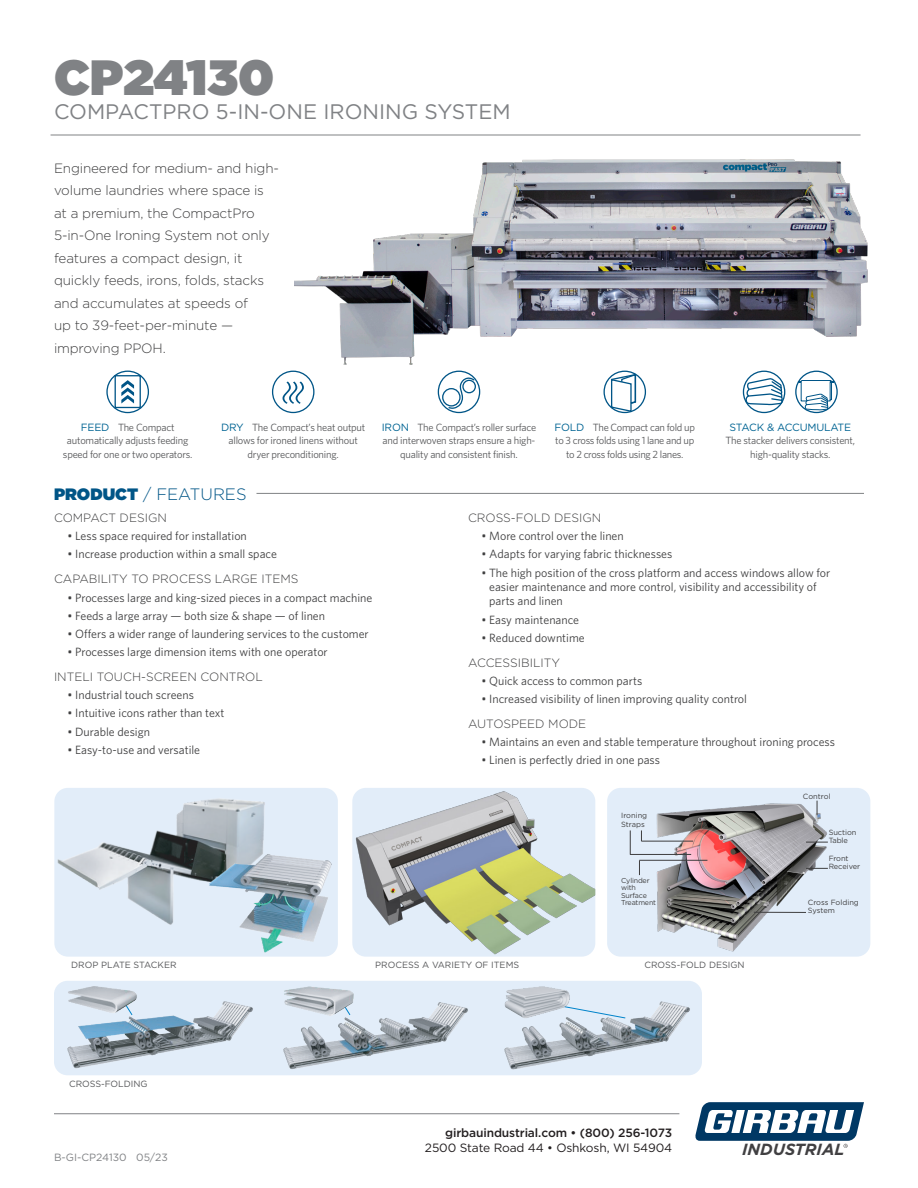
<style>
.page{position:relative;width:918px;height:1188px;background:#fff}
.page>*{position:absolute;margin:0;border:0;box-sizing:border-box;transform-origin:0 0}
.t1{font:900 49.5px "Gotham";color:#808285}
.t2{font:21px "Gotham";color:#808285}
.t3{font:300 16.5px "Gotham";color:#005587}
.t4{font:italic 700 16.2px "Gotham";color:#414042}
.t5{font:300 13.5px/22.5px "Gotham";letter-spacing:-.01em;color:#3e3e3f}
.t6{font:12px/14.4px "Whitney";color:#3e3e3f}
.NEW_-_Subhead{font:300 12px "Gotham";color:#3e3e3f}
.t7{font:500 12px "Gotham";letter-spacing:-.01em;color:#231f20}
.t8{font:12px "Gotham";letter-spacing:-.01em;color:#231f20}
.NEW_-_Subhead-2{font:10.5px/13.5px "Whitney";letter-spacing:-.02em;color:#57585a;text-align:center}
.t9{font:10.5px "Gotham";color:#808285}
.NEW_-_Subhead-3{font:10.5px "Gotham";letter-spacing:-.02em;color:#006493}
.t10{font:9px "Gotham";color:#57585a}
.t11{font:7.5px/7.5px "Gotham";letter-spacing:-.01em;color:#3e3e3f}
.t12{font:7.2px/7.5px "Gotham";letter-spacing:-.02em;color:#3e3e3f}
.s1{font-family:"Gotham";color:#006493}
.s2{font-weight:900}
</style>
<div class="page">
<hr style="left:51px;top:135px;width:810px;height:1px;background:#808285">
<hr style="left:54px;top:1113px;width:625px;height:1px;background:#808285">
<hr style="left:256px;top:493px;width:608px;height:1px;background:#808285">
<svg style="left:695px;top:1102px;width:169px;height:46px"></svg>
<div style="left:106px;top:371px;width:43px;height:42px;border:1px solid #005587;border-radius:50%"></div>
<div style="left:115px;top:375px;width:26px;height:33px;border:1px solid #005587"></div>
<svg style="left:121px;top:380px;width:13px;height:24px"></svg>
<div style="left:272px;top:371px;width:42px;height:42px;border:1px solid #005587;border-radius:50%"></div>
<svg style="left:283px;top:382px;width:21px;height:22px"></svg>
<div style="left:462px;top:380px;width:14px;height:13px;border:1px solid #005587;border-radius:50%"></div>
<div style="left:442px;top:388px;width:19px;height:19px;border:1px solid #005587;border-radius:50%"></div>
<div style="left:438px;top:371px;width:42px;height:42px;border:1px solid #005587;border-radius:50%"></div>
<svg style="left:448px;top:378px;width:27px;height:32px"></svg>
<div style="left:604px;top:371px;width:42px;height:42px;border:1px solid #005587;border-radius:50%"></div>
<svg style="left:610px;top:377px;width:27px;height:36px"></svg>
<div style="left:743px;top:371px;width:42px;height:42px;border:1px solid #005587;border-radius:50%"></div>
<svg style="left:745px;top:379px;width:38px;height:30px"></svg>
<div style="left:795px;top:371px;width:43px;height:42px;border:1px solid #005587;border-radius:50%"></div>
<svg style="left:799px;top:380px;width:35px;height:34px"></svg>
<div style="left:607px;top:788px;width:263px;height:169px;background:#e2edf9;border-radius:14px"></div>
<img style="left:629px;top:800px;width:199px;height:152px">
<img style="left:352px;top:788px;width:243px;height:169px">
<div style="left:54px;top:788px;width:284px;height:169px;background:#e2edf9;border-radius:14px"></div>
<img style="left:54px;top:791px;width:211px;height:134px">
<img style="left:204px;top:850px;width:134px;height:107px">
<div style="left:54px;top:981px;width:648px;height:94px;background:#e2edf9;border-radius:14px"></div>
<img style="left:504px;top:1001px;width:186px;height:69px">
<img style="left:63px;top:1001px;width:190px;height:74px">
<img style="left:283px;top:1002px;width:185px;height:67px">
<svg style="left:575px;top:1004px;width:51px;height:15px"></svg>
<img style="left:64px;top:986px;width:77px;height:33px">
<img style="left:504px;top:986px;width:71px;height:36px">
<img style="left:283px;top:986px;width:72px;height:34px">
<hr style="left:754px;top:912px;width:52px;height:1px;background:#3e3e3f">
<svg style="left:817px;top:801px;width:1px;height:14px"></svg>
<svg style="left:806px;top:842px;width:22px;height:1px"></svg>
<svg style="left:806px;top:868px;width:22px;height:1px"></svg>
<svg style="left:639px;top:861px;width:1px;height:14px"></svg>
<svg style="left:630px;top:830px;width:1px;height:24px"></svg>
<hr style="left:639px;top:860px;width:68px;height:1px;background:#3e3e3f">
<hr style="left:630px;top:854px;width:61px;height:1px;background:#3e3e3f">
<hr style="left:642px;top:841px;width:51px;height:1px;background:#3e3e3f">
<img style="left:295px;top:159px;width:573px;height:218px">
<p class="t1" style="left:54px;top:42px;width:222px">CP24130</p>
<p class="t2" style="left:54px;top:98px;width:458px">COMPACTPRO 5-IN-ONE IRONING SYSTEM</p>
<p class="t5" style="left:54px;top:156px;width:227px">Engineered for medium- and high&shy;volume laundries where space is at a premium, the CompactPro<br>5-in-One Ironing System not only features a compact design, it quickly feeds, irons, folds, stacks and accumulates at speeds of<br>up to 39-feet-per-minute — improving PPOH.</p>
<p class="NEW_-_Subhead-2" style="left:63px;top:420px;width:131px"><span class="s1">FEED</span> The Compact automatically adjusts feeding speed for one or two operators.</p>
<p class="NEW_-_Subhead-2" style="left:221px;top:420px;width:146px"><span class="s1">DRY</span> The Compact’s heat output allows for ironed linens without dryer preconditioning.</p>
<p class="NEW_-_Subhead-2" style="left:382px;top:420px;width:156px"><span class="s1">IRON</span> The Compact’s roller surface and interwoven straps ensure a high&shy;quality and consistent finish.</p>
<p class="NEW_-_Subhead-2" style="left:555px;top:420px;width:142px"><span class="s1">FOLD</span> The Compact can fold up to 3 cross folds using 1 lane and up to 2 cross folds using 2 lanes.</p>
<p class="NEW_-_Subhead-3" style="left:730px;top:420px;width:123px">STACK &amp; ACCUMULATE</p>
<p class="NEW_-_Subhead-2" style="left:725px;top:433px;width:131px">The stacker delivers consistent, high-quality stacks.</p>
<p class="t3" style="left:54px;top:484px;width:194px"><span class="s2">PRODUCT</span> / FEATURES</p>
<p class="NEW_-_Subhead" style="left:54px;top:510px;width:114px">COMPACT DESIGN</p>
<p class="t6" style="left:68px;top:529px;width:181px">• Less space required for installation</p>
<p class="t6" style="left:68px;top:547px;width:211px">• Increase production within a small space</p>
<p class="NEW_-_Subhead" style="left:54px;top:572px;width:246px">CAPABILITY TO PROCESS LARGE ITEMS</p>
<p class="t6" style="left:68px;top:590px;width:306px">• Processes large and king-sized pieces in a compact machine</p>
<p class="t6" style="left:68px;top:608px;width:259px">• Feeds a large array — both size &amp; shape — of linen</p>
<p class="t6" style="left:68px;top:626px;width:303px">• Offers a wider range of laundering services to the customer</p>
<p class="t6" style="left:68px;top:644px;width:262px">• Processes large dimension items with one operator</p>
<p class="NEW_-_Subhead" style="left:54px;top:669px;width:210px">INTELI TOUCH-SCREEN CONTROL</p>
<p class="t6" style="left:68px;top:688px;width:128px">• Industrial touch screens</p>
<p class="t6" style="left:68px;top:706px;width:159px">• Intuitive icons rather than text</p>
<p class="t6" style="left:68px;top:724px;width:84px">• Durable design</p>
<p class="t6" style="left:68px;top:742px;width:134px">• Easy-to-use and versatile</p>
<p class="NEW_-_Subhead" style="left:468px;top:510px;width:135px">CROSS-FOLD DESIGN</p>
<p class="t6" style="left:482px;top:529px;width:144px">• More control over the linen</p>
<p class="t6" style="left:482px;top:547px;width:192px">• Adapts for varying fabric thicknesses</p>
<p class="t6" style="left:489px;top:565px;width:343px;text-indent:-8px">• The high position of the cross platform and access windows allow for easier maintenance and more control, visibility and accessibility of parts and linen</p>
<p class="t6" style="left:482px;top:612px;width:99px">• Easy maintenance</p>
<p class="t6" style="left:482px;top:630px;width:105px">• Reduced downtime</p>
<p class="NEW_-_Subhead" style="left:468px;top:655px;width:94px">ACCESSIBILITY</p>
<p class="t6" style="left:482px;top:673px;width:162px">• Quick access to common parts</p>
<p class="t6" style="left:482px;top:691px;width:267px">• Increased visibility of linen improving quality control</p>
<p class="NEW_-_Subhead" style="left:468px;top:716px;width:120px">AUTOSPEED MODE</p>
<p class="t6" style="left:482px;top:735px;width:355px">• Maintains an even and stable temperature throughout ironing process</p>
<p class="t6" style="left:482px;top:753px;width:180px">• Linen is perfectly dried in one pass</p>
<p class="t11" style="left:621px;top:810px;width:28px;line-height:9px">Ironing<br>Straps</p>
<p class="t12" style="left:621px;top:876px;width:30px">Cylinder with</p>
<p class="t12" style="left:621px;top:891px;width:36px">Surface<br>Treatment</p>
<p class="t11" style="left:803px;top:792px;width:29px">Control</p>
<p class="t11" style="left:829px;top:829px;width:29px">Suction<br>Table</p>
<p class="t11" style="left:829px;top:855px;width:33px">Front<br>Receiver</p>
<p class="t11" style="left:808px;top:899px;width:53px">Cross Folding<br>System</p>
<p class="t10" style="left:71px;top:959px;width:107px">DROP PLATE STACKER</p>
<p class="t10" style="left:375px;top:959px;width:146px">PROCESS A VARIETY OF ITEMS</p>
<p class="t10" style="left:644px;top:959px;width:102px">CROSS-FOLD DESIGN</p>
<p class="t10" style="left:69px;top:1078px;width:80px">CROSS-FOLDING</p>
<p class="t9" style="left:54px;top:1150px;width:115px">B-GI-CP24130 05/23</p>
<p class="t7" style="left:445px;top:1125px;width:229px">girbauindustrial.com • (800) 256-1073</p>
<p class="t8" style="left:425px;top:1140px;width:249px">2500 State Road 44 • Oshkosh, WI 54904</p>
<p class="t4" style="left:742px;top:1140px;width:104px">INDUSTRIAL</p>
</div>
